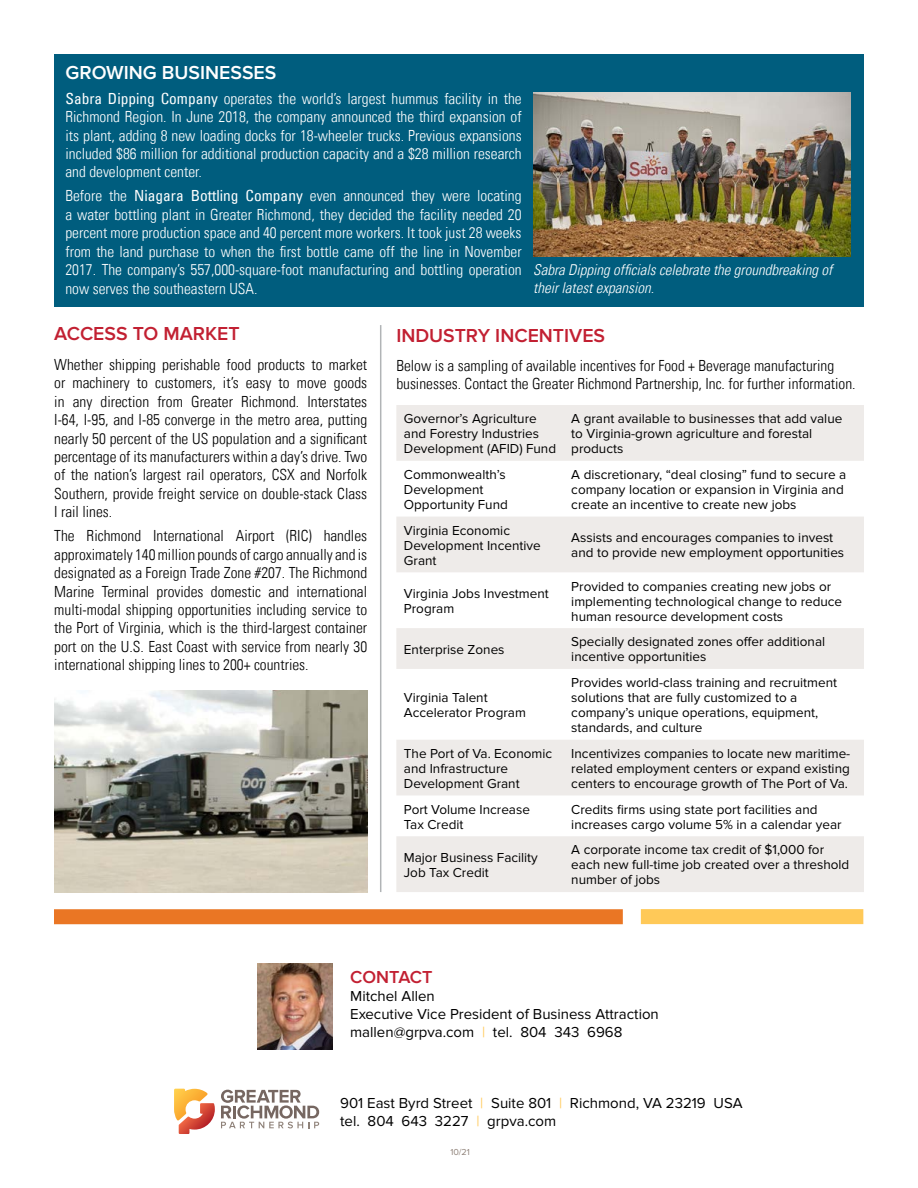
<style>
.page{position:relative;width:918px;height:1188px;background:#fff}
.page>*{position:absolute;margin:0;border:0;box-sizing:border-box;transform-origin:0 0}
.t1{font:600 19.5px "Proxima Nova";color:#c22032}
.t2{font:600 19.5px "Proxima Nova";color:#fff}
.t3{font:600 18px "Proxima Nova";color:#c22032}
.t4{font:300 condensed 15.3px/18.5px "Univers LT";color:#000;text-align:justify}
.t5{font:300 condensed 15.3px/18.5px "Univers LT";color:#fff;text-align:justify}
.t6{font:15px/18px "Proxima Nova";color:#000}
.t7{font:italic 300 condensed 15px/18px "Univers LT";color:#fff}
.t8{font:13.5px/15px "Proxima Nova";color:#000}
.t9{font:9px "Proxima Nova";color:#8f8279}
.s1{font-weight:400}
.s2{color:#ffc958}
</style>
<div class="page">
<div style="left:54px;top:909px;width:569px;height:15px;background:#ea7624"></div>
<div style="left:641px;top:909px;width:222px;height:15px;background:#ffc958"></div>
<div style="left:54px;top:54px;width:810px;height:253px;background:#005d7e"></div>
<img style="left:533px;top:93px;width:317px;height:163px">
<hr style="left:380px;top:325px;width:1px;height:567px;background:#b1b4b6">
<svg style="left:396px;top:405px;width:468px;height:487px;fill:#eeebe9"></svg>
<img style="left:54px;top:691px;width:313px;height:201px">
<svg style="left:221px;top:1090px;width:98px;height:38px"></svg>
<svg style="left:174px;top:1089px;width:41px;height:45px"></svg>
<img style="left:257px;top:963px;width:75px;height:87px">
<h1 class="t2" style="left:65px;top:61px;width:213px">GROWING BUSINESSES</h1>
<p class="t5" style="left:65px;top:89px;width:458px"><span class="s1">Sabra Dipping Company</span> operates the world’s largest hummus facility in the Richmond Region. In June 2018, the company announced the third expansion of its plant, adding 8 new loading docks for 18-wheeler trucks. Previous expansions included $86 million for additional production capacity and a $28 million research and development center.</p>
<p class="t5" style="left:65px;top:187px;width:458px">Before the <span class="s1">Niagara Bottling Company</span> even announced they were locating a water bottling plant in Greater Richmond, they decided the facility needed 20 percent more production space and 40 percent more workers. It took just 28 weeks from the land purchase to when the first bottle came off the line in November 2017. The company’s 557,000-square-foot manufacturing and bottling operation now serves the southeastern USA.</p>
<p class="t7" style="left:533px;top:260px;width:300px">Sabra Dipping officials celebrate the groundbreaking of their latest expansion.</p>
<h1 class="t1" style="left:54px;top:323px;width:187px">ACCESS TO MARKET</h1>
<p class="t4" style="left:54px;top:355px;width:314px">Whether shipping perishable food products to market or machinery to customers, it’s easy to move goods in any direction from Greater Richmond. Interstates I-64, I-95, and I-85 converge in the metro area, putting nearly 50 percent of the US population and a significant percentage of its manufacturers within a day’s drive. Two of the nation’s largest rail operators, CSX and Norfolk Southern, provide freight service on double-stack Class I rail lines.</p>
<p class="t4" style="left:54px;top:527px;width:314px">The Richmond International Airport (RIC) handles approximately 140 million pounds of cargo annually and is designated as a Foreign Trade Zone #207. The Richmond Marine Terminal provides domestic and international multi-modal shipping opportunities including service to the Port of Virginia, which is the third-largest container port on the U.S. East Coast with service from nearly 30 international shipping lines to 200+ countries.</p>
<h1 class="t1" style="left:396px;top:324px;width:210px">INDUSTRY INCENTIVES</h1>
<p class="t4" style="left:396px;top:356px;width:461px">Below is a sampling of available incentives for Food + Beverage manufacturing businesses. Contact the Greater Richmond Partnership, Inc. for further information.</p>
<p class="t8" style="left:404px;top:411px;width:154px">Governor’s Agriculture and Forestry Industries<br>Development (AFID) Fund</p>
<p class="t8" style="left:571px;top:411px;width:273px">A grant available to businesses that add value to Virginia-grown agriculture and forestal products</p>
<p class="t8" style="left:404px;top:467px;width:105px">Commonwealth’s<br>Development<br>Opportunity Fund</p>
<p class="t8" style="left:571px;top:467px;width:277px">A discretionary, “deal closing” fund to secure a company location or expansion in Virginia and create an incentive to create new jobs</p>
<p class="t8" style="left:404px;top:523px;width:138px">Virginia Economic<br>Development Incentive<br>Grant</p>
<p class="t8" style="left:571px;top:530px;width:274px">Assists and encourages companies to invest and to provide new employment opportunities</p>
<p class="t8" style="left:404px;top:586px;width:146px">Virginia Jobs Investment<br>Program</p>
<p class="t8" style="left:571px;top:579px;width:272px">Provided to companies creating new jobs or implementing technological change to reduce human resource development costs</p>
<p class="t8" style="left:404px;top:642px;width:102px">Enterprise Zones</p>
<p class="t8" style="left:571px;top:635px;width:255px">Specially designated zones offer additional incentive opportunities</p>
<p class="t8" style="left:404px;top:690px;width:124px">Virginia Talent<br>Accelerator Program</p>
<p class="t8" style="left:571px;top:675px;width:267px">Provides world-class training and recruitment solutions that are fully customized to a company’s unique operations, equipment, standards, and culture</p>
<p class="t8" style="left:404px;top:746px;width:150px">The Port of Va. Economic and Infrastructure<br>Development Grant</p>
<p class="t8" style="left:571px;top:746px;width:281px;text-align:justify">Incentivizes companies to locate new maritime&shy;related employment centers or expand existing centers to encourage growth of The Port of Va.</p>
<p class="t8" style="left:404px;top:802px;width:128px">Port Volume Increase<br>Tax Credit</p>
<p class="t8" style="left:571px;top:802px;width:272px">Credits firms using state port facilities and increases cargo volume 5% in a calendar year</p>
<p class="t8" style="left:404px;top:850px;width:135px">Major Business Facility<br>Job Tax Credit</p>
<p class="t8" style="left:571px;top:843px;width:280px">A corporate income tax credit of $1,000 for each new full-time job created over a threshold number of jobs</p>
<h2 class="t3" style="left:350px;top:966px;width:84px">CONTACT</h2>
<p class="t6" style="left:350px;top:987px;width:310px">Mitchel Allen<br>Executive Vice President of Business Attraction mallen@grpva.com <span class="s2">|</span> tel. 804 343 6968</p>
<p class="t6" style="left:340px;top:1095px;width:404px">901 East Byrd Street <span class="s2">|</span> Suite 801 <span class="s2">|</span> Richmond, VA 23219 USA tel. 804 643 3227 <span class="s2">|</span> grpva.com</p>
<p class="t9" style="left:450px;top:1147px;width:21px">10/21</p>
</div>
